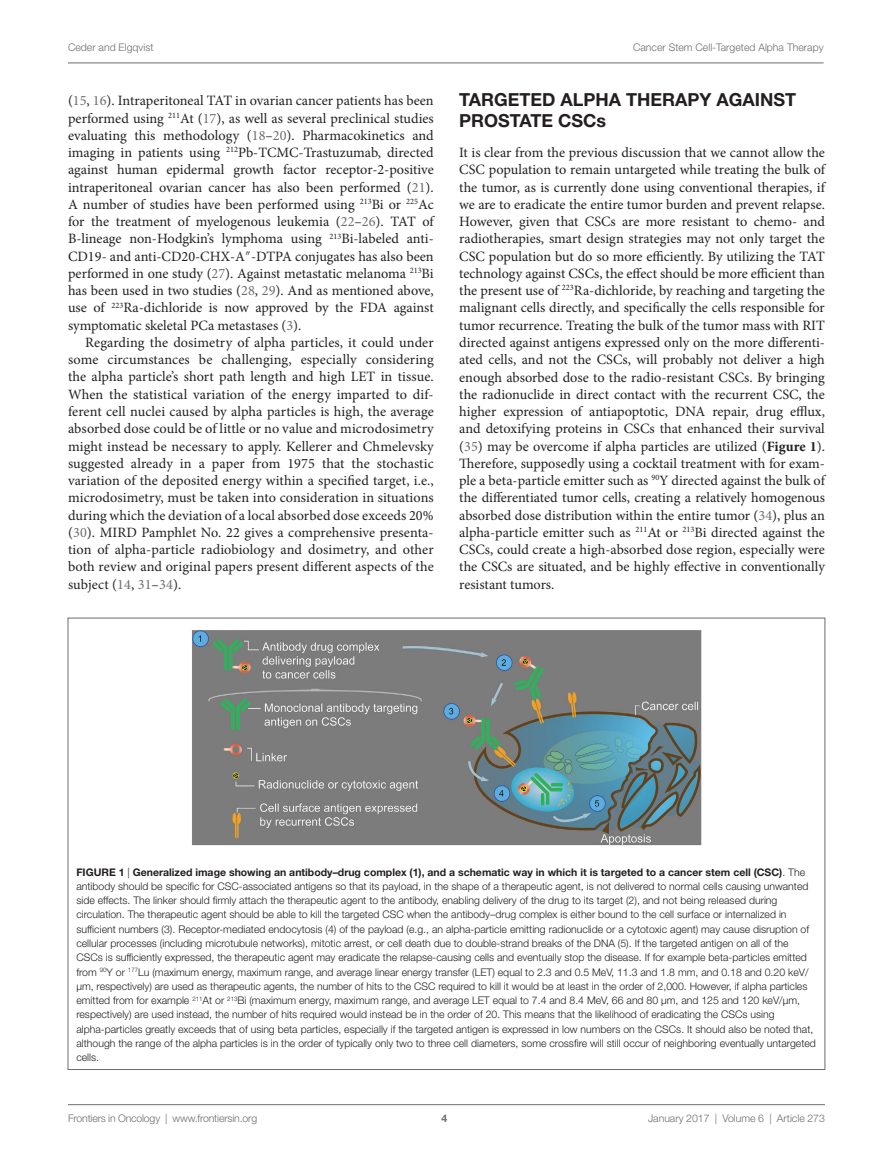
<style>
.page{position:relative;width:893px;height:1170px;background:#fff}
.page>*{position:absolute;margin:0;border:0;box-sizing:border-box;transform-origin:0 0}
.t1{font:700 18px "Helvetica Neue LT Std";color:#231f20}
.t2{font:14.25px/17.2px "Minion Pro";color:#231f20;text-align:justify}
.t3{font:300 10.5px/14.2px "Helvetica Neue LT Std";color:#231f20}
.t4{font:300 10.5px "Helvetica Neue LT Std";color:#6c6d70}
.t5{font:700 10.5px "Helvetica Neue LT Std";color:#6c6d70}
.s1{color:#6c6d70}
.s2{font-family:"STIX General"}
.s3{font-weight:700}
</style>
<div class="page">
<hr style="left:68px;top:63px;width:756px;height:1px;background:#6c6d70">
<hr style="left:68px;top:1104px;width:757px;height:1px;background:#6c6d70">
<img style="left:191px;top:630px;width:511px;height:215px">
<p class="t4" style="left:68px;top:41px;width:87px">Ceder and Elgqvist</p>
<p class="t4" style="left:633px;top:41px;width:192px">Cancer Stem Cell-Targeted Alpha Therapy</p>
<p class="t2" style="left:68px;top:92px;width:367px">(<span class="s1">15</span>, <span class="s1">16</span>). Intraperitoneal TAT in ovarian cancer patients has been performed using <sup>211</sup>At (<span class="s1">17</span>), as well as several preclinical studies evaluating this methodology (<span class="s1">18</span>–<span class="s1">20</span>). Pharmacokinetics and imaging in patients using <sup>212</sup>Pb-TCMC-Trastuzumab, directed against human epidermal growth factor receptor-2-positive intraperitoneal ovarian cancer has also been performed (<span class="s1">21</span>).<br>A number of studies have been performed using <sup>213</sup>Bi or <sup>225</sup>Ac for the treatment of myelogenous leukemia (<span class="s1">22</span>–<span class="s1">26</span>). TAT of B-lineage non-Hodgkin’s lymphoma using <sup>213</sup>Bi-labeled anti-CD19- and anti-CD20-CHX-A<span class="s2">″</span>-DTPA conjugates has also been performed in one study (<span class="s1">27</span>). Against metastatic melanoma <sup>213</sup>Bi has been used in two studies (<span class="s1">28</span>, <span class="s1">29</span>). And as mentioned above, use of <sup>223</sup>Ra-dichloride is now approved by the FDA against symptomatic skeletal PCa metastases (<span class="s1">3</span>).</p>
<p class="t2" style="left:68px;top:334px;width:367px;text-indent:17px">Regarding the dosimetry of alpha particles, it could under some circumstances be challenging, especially considering the alpha particle’s short path length and high LET in tissue.<br>When the statistical variation of the energy imparted to dif&shy;ferent cell nuclei caused by alpha particles is high, the average absorbed dose could be of little or no value and microdosimetry might instead be necessary to apply. Kellerer and Chmelevsky suggested already in a paper from 1975 that the stochastic variation of the deposited energy within a specified target, i.e., microdosimetry, must be taken into consideration in situations during which the deviation of a local absorbed dose exceeds 20% (<span class="s1">30</span>). MIRD Pamphlet No. 22 gives a comprehensive presenta&shy;tion of alpha-particle radiobiology and dosimetry, and other both review and original papers present different aspects of the subject (<span class="s1">14</span>, <span class="s1">31</span>–<span class="s1">34</span>).</p>
<p class="t1" style="left:459px;top:88px;width:13px">TAR</p>
<p class="t1" style="left:494px;top:88px;width:27px">GETED</p>
<p class="t1" style="left:561px;top:88px;width:104px">ALPHA THERAPY</p>
<p class="t1" style="left:717px;top:88px;width:38px">AGAINST</p>
<p class="t1" style="left:459px;top:109px;width:13px">PROSTATE</p>
<p class="t1" style="left:558px;top:109px;width:50px">CSCs</p>
<p class="t2" style="left:459px;top:144px;width:367px">It is clear from the previous discussion that we cannot allow the CSC population to remain untargeted while treating the bulk of the tumor, as is currently done using conventional therapies, if we are to eradicate the entire tumor burden and prevent relapse.<br>However, given that CSCs are more resistant to chemo- and radiotherapies, smart design strategies may not only target the CSC population but do so more efficiently. By utilizing the TAT technology against CSCs, the effect should be more efficient than the present use of <sup>223</sup>Ra-dichloride, by reaching and targeting the malignant cells directly, and specifically the cells responsible for tumor recurrence. Treating the bulk of the tumor mass with RIT directed against antigens expressed only on the more differenti&shy;ated cells, and not the CSCs, will probably not deliver a high enough absorbed dose to the radio-resistant CSCs. By bringing the radionuclide in direct contact with the recurrent CSC, the higher expression of antiapoptotic, DNA repair, drug efflux, and detoxifying proteins in CSCs that enhanced their survival (<span class="s1">35</span>) may be overcome if alpha particles are utilized (<span class="s3">Figure 1</span>).<br>Therefore, supposedly using a cocktail treatment with for exam&shy;ple a beta-particle emitter such as <sup>90</sup>Y directed against the bulk of the differentiated tumor cells, creating a relatively homogenous absorbed dose distribution within the entire tumor (<span class="s1">34</span>), plus an alpha-particle emitter such as <sup>211</sup>At or <sup>213</sup>Bi directed against the CSCs, could create a high-absorbed dose region, especially were the CSCs are situated, and be highly effective in conventionally resistant tumors.</p>
<p class="t3" style="left:76px;top:864px;width:741px"><span class="s3">FIGURE 1</span> | <span class="s3">Generalized image showing an antibody–drug complex (1), and a schematic way in which it is targeted to a cancer stem cell (CSC)</span>. The antibody should be specific for CSC-associated antigens so that its payload, in the shape of a therapeutic agent, is not delivered to normal cells causing unwanted side effects. The linker should firmly attach the therapeutic agent to the antibody, enabling delivery of the drug to its target (2), and not being released during circulation. The therapeutic agent should be able to kill the targeted CSC when the antibody–drug complex is either bound to the cell surface or internalized in sufficient numbers (3). Receptor-mediated endocytosis (4) of the payload (e.g., an alpha-particle emitting radionuclide or a cytotoxic agent) may cause disruption of cellular processes (including microtubule networks), mitotic arrest, or cell death due to double-strand breaks of the DNA (5). If the targeted antigen on all of the CSCs is sufficiently expressed, the therapeutic agent may eradicate the relapse-causing cells and eventually stop the disease. If for example beta-particles emitted from <sup>90</sup>Y or <sup>177</sup>Lu (maximum energy, maximum range, and average linear energy transfer (LET) equal to 2.3 and 0.5 MeV, 11.3 and 1.8 mm, and 0.18 and 0.20 keV/ µm, respectively) are used as therapeutic agents, the number of hits to the CSC required to kill it would be at least in the order of 2,000. However, if alpha particles emitted from for example <sup>211</sup>At or <sup>213</sup>Bi (maximum energy, maximum range, and average LET equal to 7.4 and 8.4 MeV, 66 and 80 µm, and 125 and 120 keV/µm, respectively) are used instead, the number of hits required would instead be in the order of 20. This means that the likelihood of eradicating the CSCs using alpha-particles greatly exceeds that of using beta particles, especially if the targeted antigen is expressed in low numbers on the CSCs. It should also be noted that, although the range of the alpha particles is in the order of typically only two to three cell diameters, some crossfire will still occur of neighboring eventually untargeted cells.</p>
<p class="t4" style="left:68px;top:1111px;width:191px">Frontiers in Oncology | www.frontiersin.org</p>
<p class="t4" style="left:648px;top:1111px;width:178px">January 2017 | Volume 6 | Article 273</p>
<p class="t5" style="left:441px;top:1111px;width:7px">4</p>
</div>
